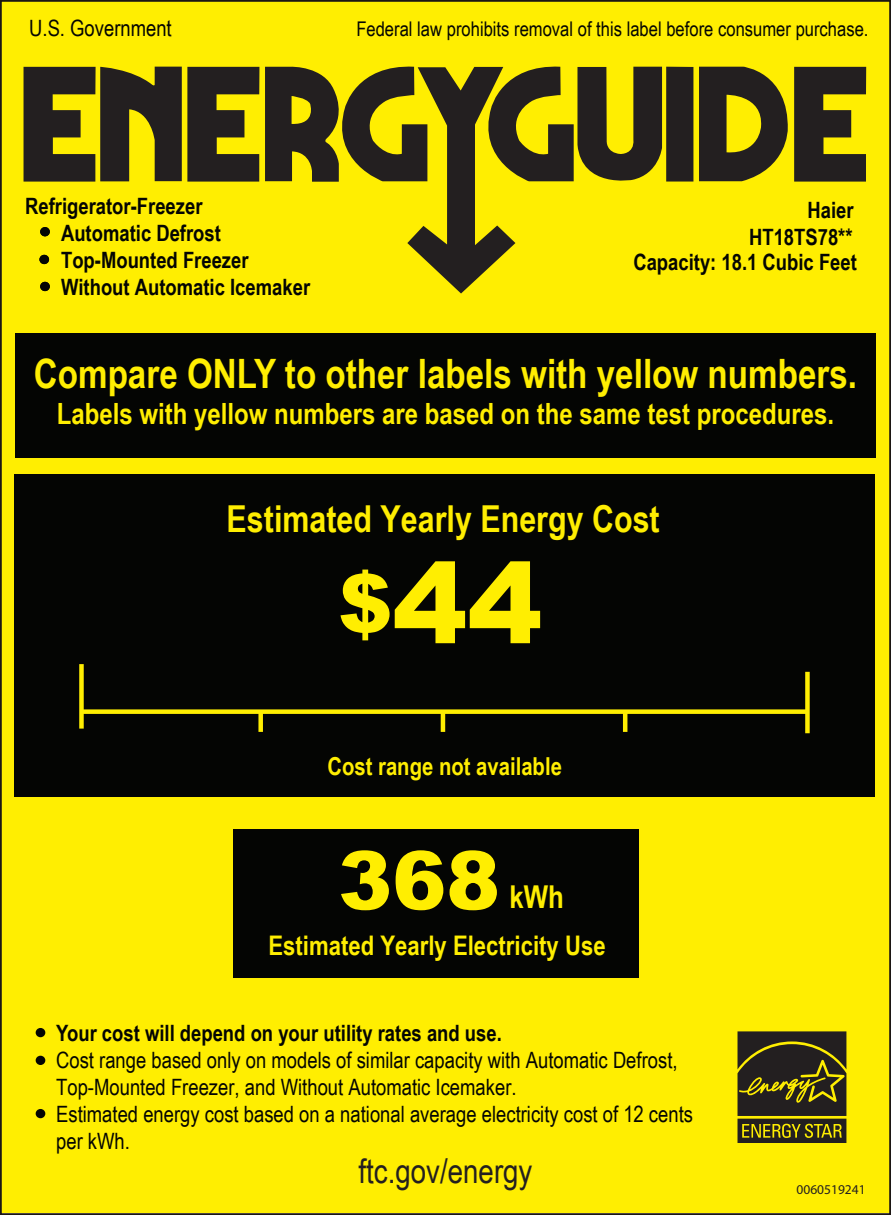
<style>
.page{position:relative;width:891px;height:1215px;background:#ffee01}
.page>*{position:absolute;margin:0;border:0;box-sizing:border-box;transform-origin:0 0}
.t1{font:900 112.5px "Arial";color:#ffee01}
.t2{font:900 81px "Arial";color:#ffee01}
.t3{font:700 40.5px "Arial Narrow";color:#ffee01}
.t4{font:700 37.12px "Arial Narrow";color:#ffee01}
.t5{font:33.75px "Arial Narrow";color:#231f20}
.t6{font:700 31.5px "Arial Narrow";color:#ffee01}
.t7{font:700 29.25px "Arial Narrow";color:#ffee01}
.t8{font:700 27px "Arial Narrow";color:#ffee01}
.t9{font:700 24.75px "Arial Narrow";color:#ffee01}
.t10{font:22.5px/27px "Arial Narrow";color:#040503}
.t11{font:700 22.5px/27px "Arial Narrow";color:#040503}
.t12{font:20.25px "Arial Narrow";color:#040503}
.t13{font:13.5px "Myriad Pro";color:#231f20}
.s1{font-size:81px}
</style>
<div class="page">
<div style="left:234px;top:829px;width:405px;height:149px;background:#040503"></div>
<div style="left:14px;top:475px;width:860px;height:322px;background:#040503"></div>
<div style="left:805px;top:672px;width:5px;height:61px;background:#ffee01"></div>
<div style="left:81px;top:709px;width:726px;height:5px;background:#ffee01"></div>
<hr style="left:441px;top:712px;width:4px;height:20px;background:#ffee01">
<div style="left:79px;top:664px;width:5px;height:65px;background:#ffee01"></div>
<hr style="left:623px;top:712px;width:4px;height:20px;background:#ffee01">
<div style="left:258px;top:712px;width:5px;height:20px;background:#ffee01"></div>
<div style="left:16px;top:334px;width:860px;height:124px;background:#040503"></div>
<div style="left:39px;top:255px;width:10px;height:9px;background:#040503;border-radius:50%"></div>
<div style="left:40px;top:282px;width:10px;height:9px;background:#040503;border-radius:50%"></div>
<div style="left:40px;top:227px;width:10px;height:9px;background:#040503;border-radius:50%"></div>
<div style="left:36px;top:1056px;width:9px;height:9px;background:#040503;border-radius:50%"></div>
<div style="left:36px;top:1109px;width:9px;height:9px;background:#040503;border-radius:50%"></div>
<div style="left:36px;top:1028px;width:9px;height:9px;background:#040503;border-radius:50%"></div>
<svg style="left:738px;top:1031px;width:108px;height:112px;background:#453f1a"></svg>
<svg style="left:24px;top:67px;width:235px;height:115px;background:#5a5318"></svg>
<div style="left:666px;top:67px;width:27px;height:115px;background:#231f20"></div>
<svg style="left:699px;top:67px;width:167px;height:115px;background:#615a17"></svg>
<svg style="left:265px;top:64px;width:397px;height:230px;background:#aa9e0c"></svg>
<p class="t10" style="left:29px;top:14px;width:144px">U.S. Government</p>
<p class="t12" style="left:356px;top:14px;width:514px">Federal law prohibits removal of this label before consumer purchase.</p>
<p class="t11" style="left:61px;top:191px;width:251px;text-indent:-36px">Refrigerator-Freezer<br>Automatic Defrost<br>Top-Mounted Freezer<br>Without Automatic Icemaker</p>
<p class="t11" style="left:749px;top:195px;width:106px;text-align:right">Haier<br>HT18TS78**</p>
<p class="t11" style="left:633px;top:248px;width:225px">Capacity: 18.1 Cubic Feet</p>
<h3 class="t3" style="left:34px;top:343px;width:825px">Compare ONLY to other labels with yellow numbers.</h3>
<h3 class="t7" style="left:57px;top:392px;width:779px">Labels with yellow numbers are based on the same test procedures.</h3>
<h3 class="t4" style="left:227px;top:490px;width:435px">Estimated Yearly Energy Cost</h3>
<h1 class="t1" style="left:338px;top:521px;width:206px"><span class="s1">$</span>44</h1>
<p class="t9" style="left:327px;top:748px;width:236px">Cost range not available</p>
<h2 class="t2" style="left:338px;top:822px;width:164px">368</h2>
<h3 class="t6" style="left:510px;top:873px;width:56px">kWh</h3>
<p class="t8" style="left:268px;top:925px;width:339px">Estimated Yearly Electricity Use</p>
<p class="t11" style="left:56px;top:1019px;width:447px">Your cost will depend on your utility rates and use.</p>
<p class="t10" style="left:56px;top:1046px;width:638px">Cost range based only on models of similar capacity with Automatic Defrost, Top-Mounted Freezer, and Without Automatic Icemaker.<br>Estimated energy cost based on a national average electricity cost of 12 cents per kWh.</p>
<h3 class="t5" style="left:359px;top:1146px;width:175px">ftc.gov/energy</h3>
<p class="t13" style="left:796px;top:1181px;width:71px">0060519241</p>
</div>
